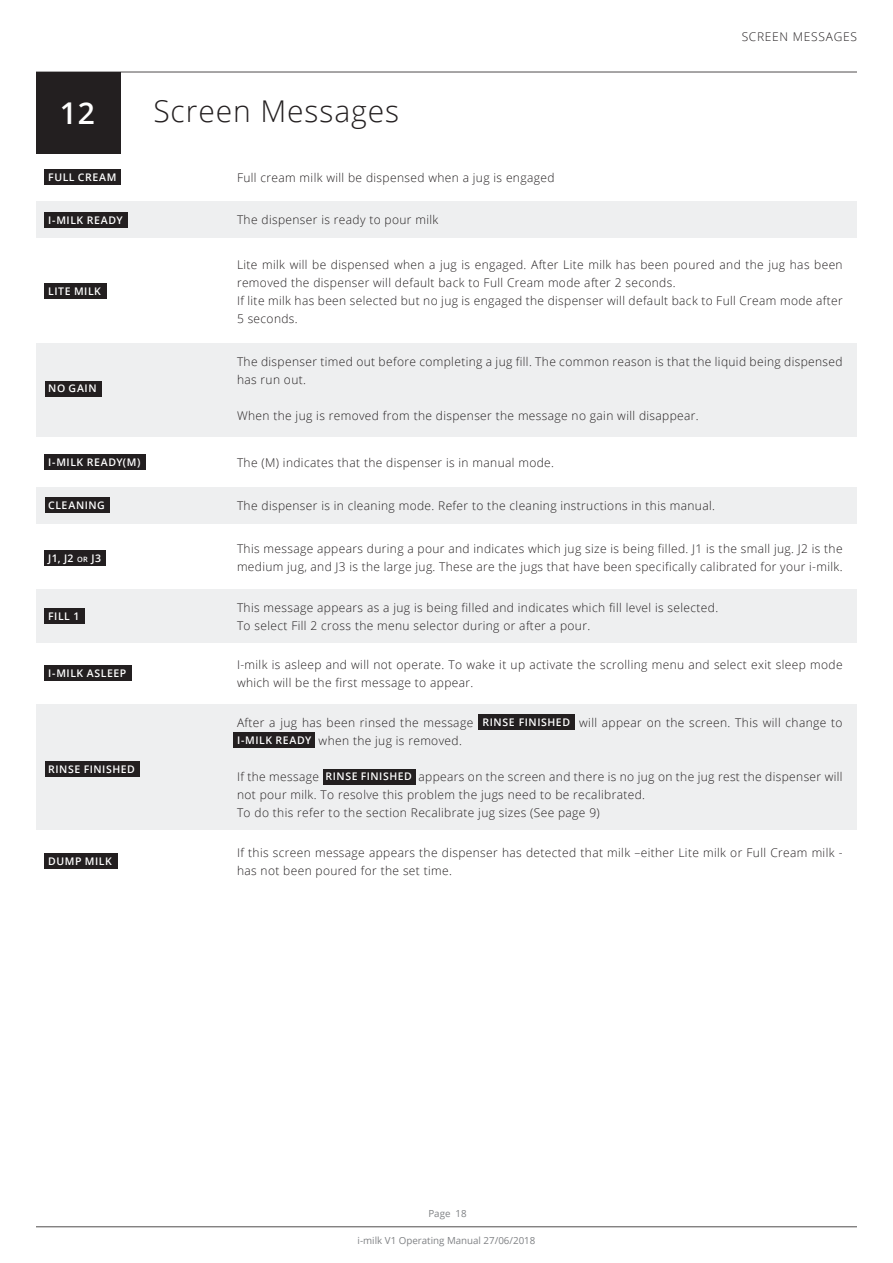
<style>
.page{position:relative;width:893px;height:1263px;background:#fff}
.page>*{position:absolute;margin:0;border:0;box-sizing:border-box;transform-origin:0 0}
.t1{font:300 30px "Open Sans";letter-spacing:.03em;color:#231f20}
.t2{font:600 30px "Open Sans";color:#fff}
.t3{font:300 12px/18px "Open Sans";letter-spacing:.03em;color:#231f20}
.t4{font:300 12px "Open Sans";letter-spacing:.06em;color:#231f20}
.t5{font:600 10.5px "Open Sans";letter-spacing:.055em;color:#fff}
.t6{font:600 10.5px "Open Sans";letter-spacing:.05em;color:#fff}
.t7{font:9.75px "Open Sans";color:#808285}
.s1{font-size:7.35px}
.s2{font-weight:600;font-size:10.5px;color:#fff}
</style>
<div class="page">
<hr style="left:36px;top:72px;width:821px;height:1px;background:#231f20">
<hr style="left:36px;top:1226px;width:821px;height:1px;background:#231f20">
<div style="left:36px;top:202px;width:821px;height:36px;background:#eeeff0"></div>
<div style="left:36px;top:487px;width:821px;height:36px;background:#eeeff0"></div>
<div style="left:36px;top:589px;width:821px;height:53px;background:#eeeff0"></div>
<div style="left:36px;top:704px;width:821px;height:126px;background:#eeeff0"></div>
<div style="left:36px;top:343px;width:821px;height:94px;background:#eeeff0"></div>
<div style="left:45px;top:169px;width:76px;height:16px;background:#231f20"></div>
<div style="left:45px;top:283px;width:62px;height:15px;background:#231f20"></div>
<div style="left:45px;top:454px;width:101px;height:16px;background:#231f20"></div>
<div style="left:45px;top:550px;width:61px;height:15px;background:#231f20"></div>
<div style="left:45px;top:666px;width:87px;height:15px;background:#231f20"></div>
<div style="left:45px;top:853px;width:73px;height:16px;background:#231f20"></div>
<div style="left:45px;top:212px;width:83px;height:15px;background:#231f20"></div>
<div style="left:45px;top:498px;width:65px;height:15px;background:#231f20"></div>
<div style="left:45px;top:608px;width:40px;height:15px;background:#231f20"></div>
<div style="left:45px;top:761px;width:95px;height:15px;background:#231f20"></div>
<div style="left:478px;top:715px;width:97px;height:15px;background:#231f20"></div>
<div style="left:234px;top:733px;width:81px;height:15px;background:#231f20"></div>
<div style="left:323px;top:769px;width:93px;height:15px;background:#231f20"></div>
<div style="left:45px;top:381px;width:57px;height:15px;background:#231f20"></div>
<div style="left:36px;top:72px;width:84px;height:81px;background:#231f20"></div>
<p class="t4" style="left:742px;top:29px;width:117px">SCREEN MESSAGES</p>
<h1 class="t2" style="left:60px;top:92px;width:37px">12</h1>
<h1 class="t1" style="left:153px;top:91px;width:247px">Screen Messages</h1>
<p class="t5" style="left:48px;top:170px;width:70px">FULL CREAM</p>
<p class="t5" style="left:48px;top:213px;width:76px">I-MILK READY</p>
<p class="t5" style="left:48px;top:283px;width:54px">LITE MILK</p>
<p class="t5" style="left:48px;top:381px;width:50px">NO GAIN</p>
<p class="t5" style="left:48px;top:455px;width:94px">I-MILK READY(M)</p>
<p class="t5" style="left:48px;top:498px;width:58px">CLEANING</p>
<p class="t5" style="left:48px;top:551px;width:54px">J1, J2 <span class="s1">or</span> J3</p>
<p class="t6" style="left:48px;top:608px;width:33px">FILL 1</p>
<p class="t5" style="left:48px;top:666px;width:80px">I-MILK ASLEEP</p>
<p class="t6" style="left:48px;top:762px;width:88px">RINSE FINISHED</p>
<p class="t5" style="left:48px;top:854px;width:65px">DUMP MILK</p>
<p class="t3" style="left:237px;top:168px;width:319px">Full cream milk will be dispensed when a jug is engaged</p>
<p class="t3" style="left:237px;top:211px;width:203px">The dispenser is ready to pour milk</p>
<p class="t3" style="left:237px;top:255px;width:607px">Lite milk will be dispensed when a jug is engaged. After Lite milk has been poured and the jug has been removed the dispenser will default back to Full Cream mode after 2 seconds.<br>If lite milk has been selected but no jug is engaged the dispenser will default back to Full Cream mode after 5 seconds.</p>
<p class="t3" style="left:237px;top:352px;width:607px">The dispenser timed out before completing a jug fill. The common reason is that the liquid being dispensed has run out.</p>
<p class="t3" style="left:237px;top:406px;width:463px">When the jug is removed from the dispenser the message no gain will disappear.</p>
<p class="t3" style="left:237px;top:453px;width:319px">The (M) indicates that the dispenser is in manual mode.</p>
<p class="t3" style="left:237px;top:496px;width:480px">The dispenser is in cleaning mode. Refer to the cleaning instructions in this manual.</p>
<p class="t3" style="left:237px;top:540px;width:607px">This message appears during a pour and indicates which jug size is being filled. J1 is the small jug. J2 is the medium jug, and J3 is the large jug. These are the jugs that have been specifically calibrated for your i-milk.</p>
<p class="t3" style="left:237px;top:598px;width:483px">This message appears as a jug is being filled and indicates which fill level is selected.<br>To select Fill 2 cross the menu selector during or after a pour.</p>
<p class="t3" style="left:237px;top:655px;width:607px">I-milk is asleep and will not operate. To wake it up activate the scrolling menu and select exit sleep mode which will be the first message to appear.</p>
<p class="t3" style="left:237px;top:713px;width:607px">After a jug has been rinsed the message <span class="s2">RINSE FINISHED</span> will appear on the screen. This will change to<br><span class="s2">I-MILK READY</span> when the jug is removed.</p>
<p class="t3" style="left:237px;top:767px;width:607px">If the message <span class="s2">RINSE FINISHED</span> appears on the screen and there is no jug on the jug rest the dispenser will not pour milk. To resolve this problem the jugs need to be recalibrated.<br>To do this refer to the section Recalibrate jug sizes (See page 9)</p>
<p class="t3" style="left:237px;top:843px;width:607px">If this screen message appears the dispenser has detected that milk –either Lite milk or Full Cream milk - has not been poured for the set time.</p>
<p class="t7" style="left:428px;top:1206px;width:40px">Page 18</p>
<p class="t7" style="left:358px;top:1234px;width:179px">i-milk V1 Operating Manual 27/06/2018</p>
</div>
